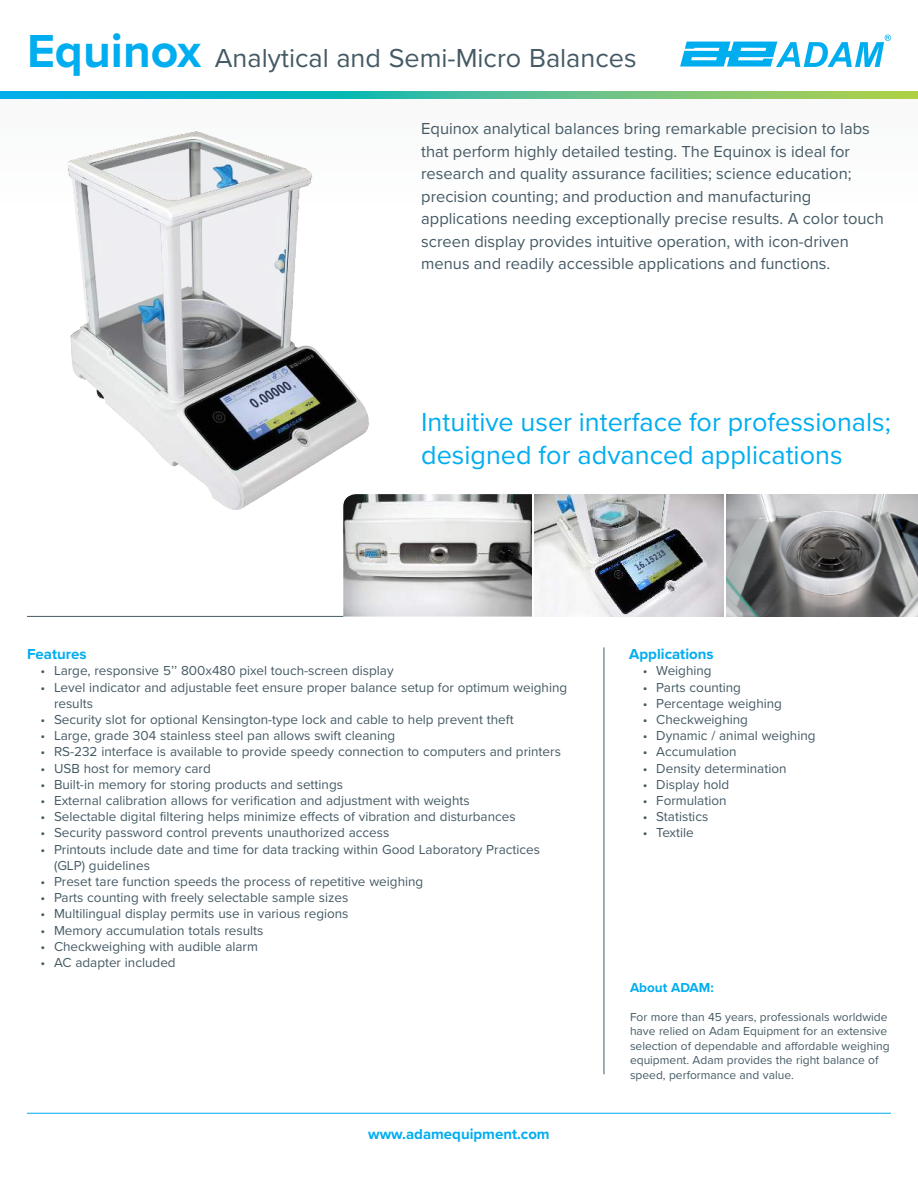
<style>
.page{position:relative;width:918px;height:1188px;background:#fff}
.page>*{position:absolute;margin:0;border:0;box-sizing:border-box;transform-origin:0 0}
.t1{font:27px/32.4px "Proxima Nova";color:#00adef}
.t2{font:27px "Proxima Nova";color:#455a65}
.t3{font:16.5px/22.5px "Proxima Nova";color:#455a65}
.t4{font:700 15px "Proxima Nova";color:#00adef}
.t5{font:13.5px/16.2px "Proxima Nova";color:#455a65}
.t6{font:700 13.5px "Proxima Nova";color:#00adef}
.t7{font:12px/14.4px "Proxima Nova";color:#455a65}
.s1{font-weight:700;font-size:48px;color:#00adef}
</style>
<div class="page">
<div style="left:0;top:99px;width:918px;height:114px;background:#fafbfb"></div>
<img style="left:68px;top:131px;width:301px;height:379px">
<svg style="left:0;top:98px;width:918px;height:1px"></svg>
<hr style="left:27px;top:1113px;width:864px;height:1px;background:#00adef">
<hr style="left:27px;top:616px;width:316px;height:1px;background:#455a65">
<hr style="left:604px;top:647px;width:1px;height:427px;background:#455a65">
<svg style="left:680px;top:35px;width:211px;height:32px"></svg>
<img style="left:343px;top:494px;width:189px;height:123px">
<img style="left:535px;top:494px;width:189px;height:123px">
<img style="left:727px;top:494px;width:191px;height:123px">
<img style="left:0;top:92px;width:918px;height:6px">
<h1 class="t2" style="left:27px;top:47px;width:611px"><span class="s1">Equinox</span> Analytical and Semi-Micro Balances</h1>
<p class="t3" style="left:421px;top:118px;width:464px">Equinox analytical balances bring remarkable precision to labs that perform highly detailed testing. The Equinox is ideal for research and quality assurance facilities; science education; precision counting; and production and manufacturing applications needing exceptionally precise results. A color touch screen display provides intuitive operation, with icon-driven menus and readily accessible applications and functions.</p>
<h1 class="t1" style="left:421px;top:408px;width:471px">Intuitive user interface for professionals; designed for advanced applications</h1>
<p class="t4" style="left:27px;top:648px;width:61px">Features</p>
<p class="t5" style="left:40px;top:664px;width:355px">• Large, responsive 5’’ 800x480 pixel touch-screen display</p>
<p class="t5" style="left:54px;top:680px;width:515px;text-indent:-14px">• Level indicator and adjustable feet ensure proper balance setup for optimum weighing results</p>
<p class="t5" style="left:40px;top:712px;width:475px">• Security slot for optional Kensington-type lock and cable to help prevent theft</p>
<p class="t5" style="left:40px;top:728px;width:356px">• Large, grade 304 stainless steel pan allows swift cleaning</p>
<p class="t5" style="left:40px;top:745px;width:522px">• RS-232 interface is available to provide speedy connection to computers and printers</p>
<p class="t5" style="left:40px;top:761px;width:172px">• USB host for memory card</p>
<p class="t5" style="left:40px;top:777px;width:304px">• Built-in memory for storing products and settings</p>
<p class="t5" style="left:40px;top:793px;width:431px">• External calibration allows for verification and adjustment with weights</p>
<p class="t5" style="left:40px;top:809px;width:477px">• Selectable digital filtering helps minimize effects of vibration and disturbances</p>
<p class="t5" style="left:40px;top:826px;width:350px">• Security password control prevents unauthorized access</p>
<p class="t5" style="left:54px;top:842px;width:488px;text-indent:-14px">• Printouts include date and time for data tracking within Good Laboratory Practices (GLP) guidelines</p>
<p class="t5" style="left:40px;top:874px;width:384px">• Preset tare function speeds the process of repetitive weighing</p>
<p class="t5" style="left:40px;top:890px;width:309px">• Parts counting with freely selectable sample sizes</p>
<p class="t5" style="left:40px;top:907px;width:310px">• Multilingual display permits use in various regions</p>
<p class="t5" style="left:40px;top:923px;width:224px">• Memory accumulation totals results</p>
<p class="t5" style="left:40px;top:939px;width:219px">• Checkweighing with audible alarm</p>
<p class="t5" style="left:40px;top:955px;width:137px">• AC adapter included</p>
<p class="t4" style="left:368px;top:1127px;width:183px">www.adamequipment.com</p>
<p class="t4" style="left:629px;top:648px;width:86px">Applications</p>
<p class="t5" style="left:643px;top:664px;width:70px">• Weighing</p>
<p class="t5" style="left:643px;top:680px;width:100px">• Parts counting</p>
<p class="t5" style="left:643px;top:696px;width:141px">• Percentage weighing</p>
<p class="t5" style="left:643px;top:712px;width:107px">• Checkweighing</p>
<p class="t5" style="left:643px;top:728px;width:174px">• Dynamic / animal weighing</p>
<p class="t5" style="left:643px;top:745px;width:95px">• Accumulation</p>
<p class="t5" style="left:643px;top:761px;width:145px">• Density determination</p>
<p class="t5" style="left:643px;top:777px;width:88px">• Display hold</p>
<p class="t5" style="left:643px;top:793px;width:85px">• Formulation</p>
<p class="t5" style="left:643px;top:809px;width:67px">• Statistics</p>
<p class="t5" style="left:643px;top:826px;width:53px">• Textile</p>
<p class="t6" style="left:630px;top:982px;width:85px">About ADAM:</p>
<p class="t7" style="left:630px;top:1010px;width:261px">For more than 45 years, professionals worldwide have relied on Adam Equipment for an extensive selection of dependable and affordable weighing equipment. Adam provides the right balance of speed, performance and value.</p>
</div>
